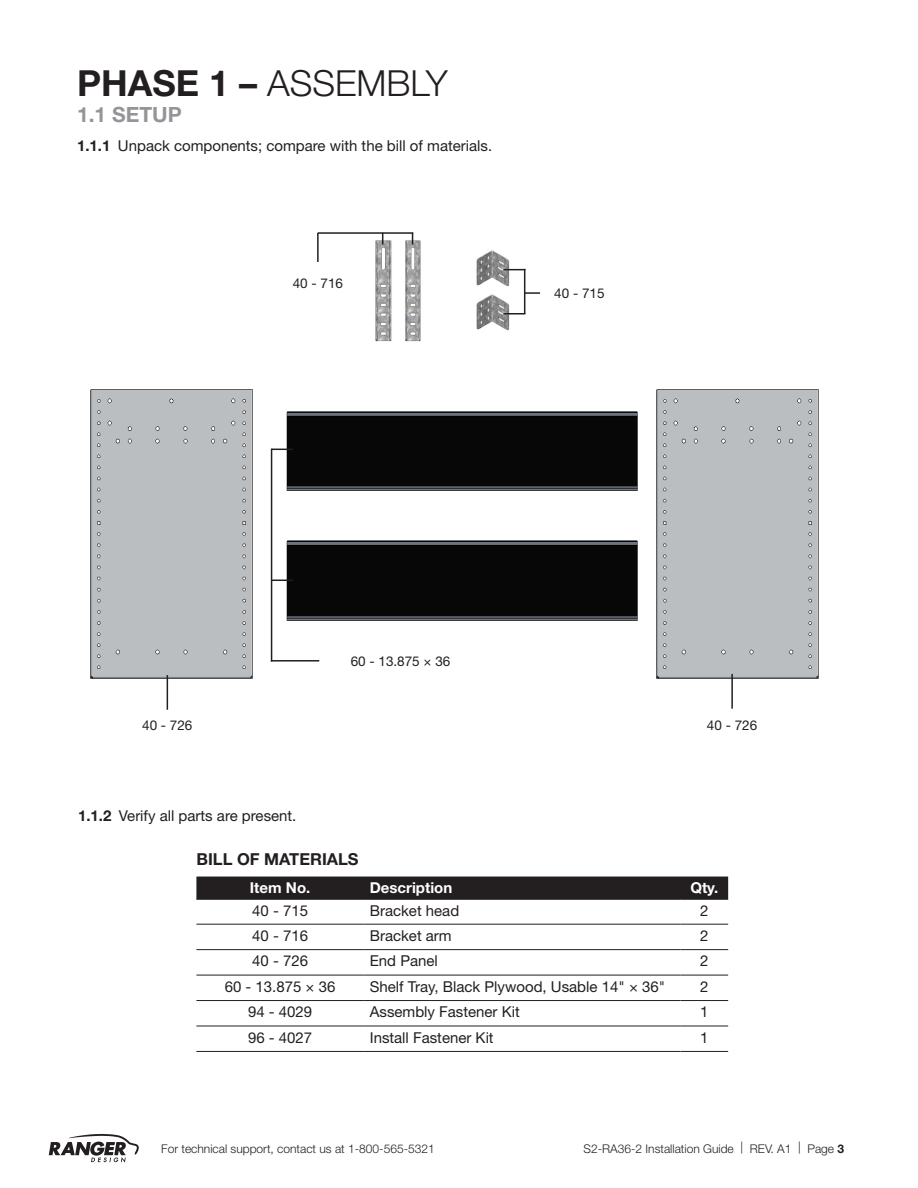
<style>
.page{position:relative;width:918px;height:1188px;background:#fff}
.page>*{position:absolute;margin:0;border:0;box-sizing:border-box;transform-origin:0 0}
.Phase{font:300 36px "Helvetica Neue LT Std";color:#231f20}
.Steps{font:700 21px "Helvetica Neue LT Std";color:#939598}
.t1{font:700 16.5px "Helvetica Neue LT Std";color:#231f20}
.t2{font:15px "Helvetica Neue LT Std";color:#231f20}
.t3{font:700 15px "Helvetica Neue LT Std";color:#fff}
.t4{font:13.5px "Helvetica Neue LT Std";color:#231f20}
.t5{font:300 12px "Helvetica Neue LT Std";color:#231f20}
.s1{font-weight:700}
</style>
<div class="page">
<svg style="left:49px;top:1134px;width:90px;height:29px"></svg>
<img style="left:90px;top:389px;width:163px;height:295px">
<div style="left:656px;top:389px;width:163px;height:290px;background:#babec1"></div>
<img style="left:476px;top:250px;width:37px;height:37px">
<img style="left:476px;top:294px;width:34px;height:37px">
<img style="left:405px;top:240px;width:16px;height:102px">
<img style="left:375px;top:240px;width:17px;height:102px">
<img style="left:286px;top:540px;width:352px;height:81px">
<img style="left:286px;top:411px;width:352px;height:80px">
<div style="left:196px;top:877px;width:532px;height:22px;background:#231f20"></div>
<hr style="left:196px;top:899px;width:168px;height:1px;background:#231f20">
<hr style="left:364px;top:899px;width:317px;height:1px;background:#231f20">
<hr style="left:681px;top:899px;width:47px;height:1px;background:#231f20">
<hr style="left:196px;top:924px;width:168px;height:1px;background:#231f20">
<hr style="left:364px;top:924px;width:317px;height:1px;background:#231f20">
<hr style="left:681px;top:924px;width:47px;height:1px;background:#231f20">
<hr style="left:196px;top:949px;width:168px;height:1px;background:#231f20">
<hr style="left:364px;top:949px;width:317px;height:1px;background:#231f20">
<hr style="left:681px;top:949px;width:47px;height:1px;background:#231f20">
<hr style="left:196px;top:975px;width:168px;height:1px;background:#231f20">
<hr style="left:364px;top:975px;width:317px;height:1px;background:#231f20">
<hr style="left:681px;top:975px;width:47px;height:1px;background:#231f20">
<hr style="left:196px;top:1000px;width:168px;height:1px;background:#231f20">
<hr style="left:364px;top:1000px;width:317px;height:1px;background:#231f20">
<hr style="left:681px;top:1000px;width:47px;height:1px;background:#231f20">
<hr style="left:196px;top:1026px;width:168px;height:1px;background:#231f20">
<hr style="left:364px;top:1026px;width:317px;height:1px;background:#231f20">
<hr style="left:681px;top:1026px;width:47px;height:1px;background:#231f20">
<hr style="left:196px;top:1051px;width:168px;height:1px;background:#231f20">
<hr style="left:364px;top:1051px;width:317px;height:1px;background:#231f20">
<hr style="left:681px;top:1051px;width:47px;height:1px;background:#231f20">
<hr style="left:317px;top:233px;width:2px;height:29px;background:#231f20">
<hr style="left:524px;top:269px;width:1px;height:45px;background:#231f20">
<hr style="left:271px;top:449px;width:1px;height:213px;background:#231f20">
<hr style="left:167px;top:675px;width:1px;height:35px;background:#231f20">
<hr style="left:731px;top:674px;width:2px;height:35px;background:#231f20">
<hr style="left:318px;top:232px;width:95px;height:2px;background:#231f20">
<svg style="left:504px;top:269px;width:20px;height:1px"></svg>
<hr style="left:504px;top:313px;width:21px;height:2px;background:#231f20">
<svg style="left:525px;top:292px;width:15px;height:2px"></svg>
<svg style="left:272px;top:580px;width:21px;height:1px"></svg>
<svg style="left:272px;top:449px;width:21px;height:1px"></svg>
<hr style="left:271px;top:660px;width:48px;height:2px;background:#231f20">
<p class="Phase" style="left:77px;top:62px;width:372px"><span class="s1">PHASE 1 –</span> ASSEMBLY</p>
<p class="Steps" style="left:77px;top:101px;width:106px">1.1 SETUP</p>
<p class="t2" style="left:77px;top:136px;width:417px"><span class="s1">1.1.1</span> Unpack components; compare with the bill of materials.</p>
<p class="t4" style="left:293px;top:275px;width:52px">40 - 716</p>
<p class="t4" style="left:554px;top:285px;width:52px">40 - 715</p>
<p class="t4" style="left:351px;top:653px;width:101px">60 - 13.875 × 36</p>
<p class="t4" style="left:142px;top:717px;width:52px">40 - 726</p>
<p class="t4" style="left:707px;top:717px;width:52px">40 - 726</p>
<p class="t2" style="left:78px;top:807px;width:220px"><span class="s1">1.1.2</span> Verify all parts are present.</p>
<p class="t1" style="left:196px;top:849px;width:164px">BILL OF MATERIALS</p>
<p class="t3" style="left:250px;top:879px;width:62px">Item No.</p>
<p class="t3" style="left:370px;top:879px;width:84px">Description</p>
<p class="t3" style="left:690px;top:879px;width:30px">Qty.</p>
<p class="t2" style="left:252px;top:902px;width:57px">40 - 715</p>
<p class="t2" style="left:370px;top:902px;width:91px">Bracket head</p>
<p class="t2" style="left:700px;top:902px;width:10px">2</p>
<p class="t2" style="left:252px;top:927px;width:57px">40 - 716</p>
<p class="t2" style="left:370px;top:927px;width:83px">Bracket arm</p>
<p class="t2" style="left:700px;top:927px;width:10px">2</p>
<p class="t2" style="left:252px;top:952px;width:57px">40 - 726</p>
<p class="t2" style="left:370px;top:952px;width:70px">End Panel</p>
<p class="t2" style="left:700px;top:952px;width:10px">2</p>
<p class="t2" style="left:225px;top:978px;width:112px">60 - 13.875 × 36</p>
<p class="t2" style="left:370px;top:978px;width:297px">Shelf Tray, Black Plywood, Usable 14" × 36"</p>
<p class="t2" style="left:700px;top:978px;width:10px">2</p>
<p class="t2" style="left:248px;top:1003px;width:66px">94 - 4029</p>
<p class="t2" style="left:370px;top:1003px;width:152px">Assembly Fastener Kit</p>
<p class="t2" style="left:700px;top:1003px;width:10px">1</p>
<p class="t2" style="left:248px;top:1028px;width:66px">96 - 4027</p>
<p class="t2" style="left:370px;top:1028px;width:125px">Install Fastener Kit</p>
<p class="t2" style="left:700px;top:1028px;width:10px">1</p>
<p class="t5" style="left:161px;top:1141px;width:275px">For technical support, contact us at 1-800-565-5321</p>
<p class="t5" style="left:584px;top:1141px;width:262px">S2-RA36-2 Installation Guide | REV. A1 | Page <span class="s1">3</span></p>
</div>
